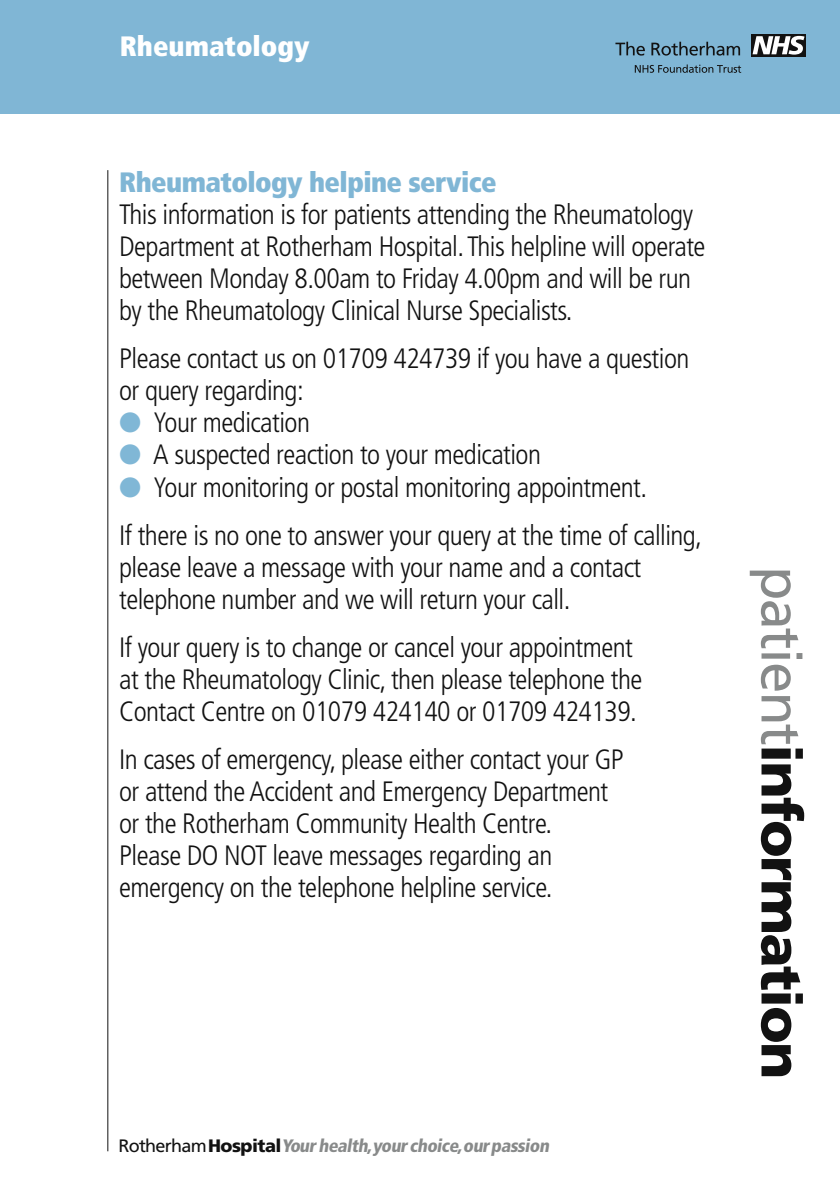
<style>
.page{position:relative;width:840px;height:1191px;background:#fff}
.page>*{position:absolute;margin:0;border:0;box-sizing:border-box;transform-origin:0 0}
.t1{font:900 56px "Frutiger";letter-spacing:-.03em;color:#121212}
.t2{font:300 condensed 28px/32px "Frutiger";letter-spacing:-.02em;color:#121212}
.t3{font:900 condensed 28px "Frutiger";letter-spacing:-.02em;color:#80b6d5}
.t4{font:900 condensed 28px "Frutiger";color:#fff}
.t5{font:italic 900 condensed 18px "Frutiger";color:#888a8a}
.s1{color:#80b7d6}
.s2{font-weight:400;font-style:normal;font-stretch:normal;color:#121212}
.s3{font-style:normal;font-stretch:normal;color:#121212}
.s4{font-weight:400;color:#888a8a}
</style>
<div class="page">
<div style="left:0;top:0;width:839px;height:113px;background:#80b6d5"></div>
<hr style="left:107px;top:170px;width:1px;height:981px;background:#121212">
<div style="left:750px;top:34px;width:55px;height:23px;background:#121212"></div>
<svg style="left:752px;top:36px;width:52px;height:19px"></svg>
<svg style="left:615px;top:42px;width:29px;height:14px"></svg>
<svg style="left:651px;top:42px;width:88px;height:14px"></svg>
<svg style="left:634px;top:64px;width:106px;height:9px"></svg>
<p class="t4" style="left:120px;top:29px;width:191px">Rheumatology</p>
<p class="t3" style="left:119px;top:165px;width:379px">Rheumatology helpine service</p>
<p class="t2" style="left:119px;top:199px;width:587px">This information is for patients attending the Rheumatology Department at Rotherham Hospital. This helpline will operate between Monday 8.00am to Friday 4.00pm and will be run by the Rheumatology Clinical Nurse Specialists.</p>
<p class="t2" style="left:119px;top:343px;width:571px">Please contact us on 01709 424739 if you have a question or query regarding:</p>
<p class="t2" style="left:119px;top:407px;width:192px"><span class="s1">●</span> Your medication</p>
<p class="t2" style="left:119px;top:439px;width:423px"><span class="s1">●</span> A suspected reaction to your medication</p>
<p class="t2" style="left:119px;top:463px;width:584px;line-height:48px"><span class="s1">●</span> Your monitoring or postal monitoring appointment.<br>If there is no one to answer your query at the time of calling,</p>
<p class="t2" style="left:119px;top:551px;width:523px">please leave a message with your name and a contact telephone number and we will return your call.</p>
<p class="t2" style="left:119px;top:631px;width:524px">If your query is to change or cancel your appointment at the Rheumatology Clinic, then please telephone the<br>Contact Centre on 01079 424140 or 01709 424139.</p>
<p class="t2" style="left:119px;top:743px;width:506px">In cases of emergency, please either contact your GP or attend the Accident and Emergency Department or the Rotherham Community Health Centre.<br>Please do n ot leave messages regarding an emergency on the telephone helpline service.</p>
<p class="t5" style="left:118px;top:1134px;width:435px"><span class="s2">R ot h e r h a m</span> <span class="s3">H o s p i ta l</span> Yourhealth,yourchoice,ourpassion</p>
<h1 class="t1" style="left:814px;top:566px;width:515px;rotate:90deg"><span class="s4">patient</span>information</h1>
</div>
